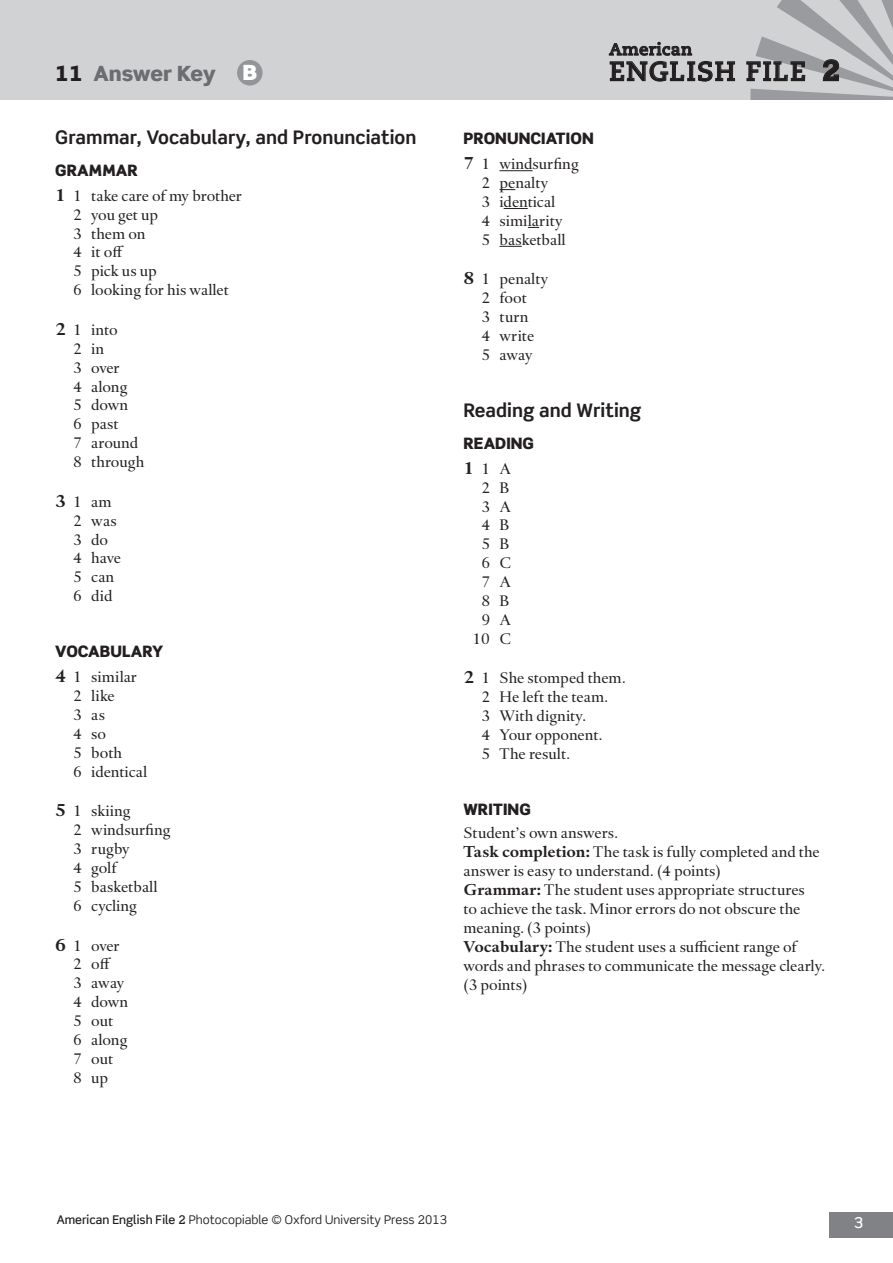
<style>
.page{position:relative;width:893px;height:1263px;background:#fff}
.page>*{position:absolute;margin:0;border:0;box-sizing:border-box;transform-origin:0 0}
.t1{font:700 27px "Caecilia LT Std";letter-spacing:.04em;color:#231f20}
.t2{font:900 21px "Scene Std";letter-spacing:-.01em;color:#6c6d70}
.t3{font:900 21px "Scene Std";color:#fff}
.t4{font:700 18.75px "Scene Std";color:#231f20}
.t5{font:700 16.5px "Caecilia LT Std";letter-spacing:.03em;color:#231f20}
.t6{font:15.75px/18.9px "Haarlemmer MT Std";color:#231f20}
.t7{font:900 15.75px "Scene Std";letter-spacing:.005em;color:#231f20}
.t8{font:500 15px "Scene Std";color:#fff}
.t9{font:12px "Scene Std";color:#231f20}
.s1{color:#231f20}
.s2{font-family:"Scene Std";font-weight:900;font-size:28.5px}
.s3{font-weight:700;font-size:17.25px}
.s4{font-weight:700}
.s5{font-weight:500}
</style>
<div class="page">
<div style="left:0;top:0;width:893px;height:100px;background:#d1d2d4"></div>
<div style="left:829px;top:1212px;width:64px;height:25px;background:#808285"></div>
<svg style="left:609px;top:42px;width:126px;height:39px"></svg>
<svg style="left:746px;top:0;width:147px;height:100px"></svg>
<div style="left:237px;top:60px;width:26px;height:26px;background:#939598;border-radius:50%"></div>
<hr style="left:499px;top:170px;width:34px;height:1px;background:#231f20">
<svg style="left:499px;top:189px;width:16px;height:1px"></svg>
<svg style="left:504px;top:208px;width:24px;height:1px"></svg>
<svg style="left:499px;top:246px;width:23px;height:1px"></svg>
<p class="t5" style="left:609px;top:40px;width:84px">American</p>
<h2 class="t2" style="left:55px;top:60px;width:162px"><span class="s1">11</span> ANSWER KEY</h2>
<h2 class="t3" style="left:243px;top:59px;width:16px">B</h2>
<h1 class="t1" style="left:609px;top:55px;width:233px">ENGLISH FILE <span class="s2">2</span></h1>
<p class="t4" style="left:55px;top:126px;width:363px">Grammar, Vocabulary, and Pronunciation</p>
<p class="t7" style="left:55px;top:160px;width:36px">GRAMMA</p>
<p class="t7" style="left:127px;top:160px;width:12px">R</p>
<p class="t6" style="left:73px;top:186px;width:170px;text-indent:-18px"><span class="s3">1</span> 1 take care of my brother<br>2 you get up<br>3 them on<br>4 it off<br>5 pick us up<br>6 looking for his wallet</p>
<p class="t6" style="left:73px;top:320px;width:73px;text-indent:-18px"><span class="s3">2</span> 1 into<br>2 in<br>3 over<br>4 along<br>5 down<br>6 past<br>7 around<br>8 through</p>
<p class="t6" style="left:73px;top:492px;width:49px;text-indent:-18px"><span class="s3">3</span>1 am<br>2 was<br>3 do<br>4 have<br>5 can<br>6 did</p>
<p class="t7" style="left:55px;top:641px;width:110px">VOCABULARY</p>
<p class="t6" style="left:73px;top:668px;width:75px;text-indent:-18px"><span class="s3">4</span> 1 similar<br>2 like<br>3 as<br>4 so<br>5 both<br>6 identical</p>
<p class="t6" style="left:73px;top:802px;width:99px;text-indent:-18px"><span class="s3">5</span> 1 skiing<br>2 windsurfing<br>3 rugby<br>4 golf<br>5 basketball<br>6 cycling</p>
<p class="t6" style="left:73px;top:936px;width:56px;text-indent:-18px"><span class="s3">6</span> 1 over<br>2 off<br>3 away<br>4 down<br>5 out<br>6 along<br>7 out<br>8 up</p>
<p class="t7" style="left:463px;top:128px;width:132px">PRONUNCIATION</p>
<p class="t6" style="left:481px;top:155px;width:99px;text-indent:-18px"><span class="s3">7</span> 1 windsurfing<br>2 penalty<br>3 identical<br>4 similarity<br>5 basketball</p>
<p class="t6" style="left:463px;top:270px;width:86px;text-align:center"><span class="s3">8</span> 1 penalty<br>2 foot<br>3 turn<br>4 write<br>5 away</p>
<p class="t4" style="left:463px;top:399px;width:179px">Reading and Writing</p>
<p class="t7" style="left:463px;top:433px;width:72px">READING</p>
<p class="t6" style="left:463px;top:459px;width:49px;text-align:right"><span class="s3">1</span>1A<br>2 B<br>3 A<br>4 B<br>5 B<br>6 C<br>7 A<br>8 B<br>9 A<br>10 C</p>
<p class="t6" style="left:481px;top:669px;width:146px;text-indent:-18px"><span class="s3">2</span> 1 She stomped them.<br>2 He left the team.<br>3 With dignity.<br>4 Your opponent.<br>5 The result.</p>
<p class="t7" style="left:463px;top:799px;width:69px">WRITING</p>
<p class="t6" style="left:463px;top:824px;width:363px">Student’s own answers.<br><span class="s4">Task completion:</span> The task is fully completed and the answer is easy to understand. (4 points)<br><span class="s4">Grammar:</span> The student uses appropriate structures<br>to achieve the task. Minor errors do not obscure the meaning. (3 points)<br><span class="s4">Vocabulary:</span> The student uses a sufficient range of words and phrases to communicate the message clearly. (3 points)</p>
<p class="t9" style="left:57px;top:1212px;width:392px"><span class="s5">American English File 2</span> Photocopiable © Oxford University Press 2013</p>
<p class="t8" style="left:854px;top:1214px;width:11px">3</p>
</div>
